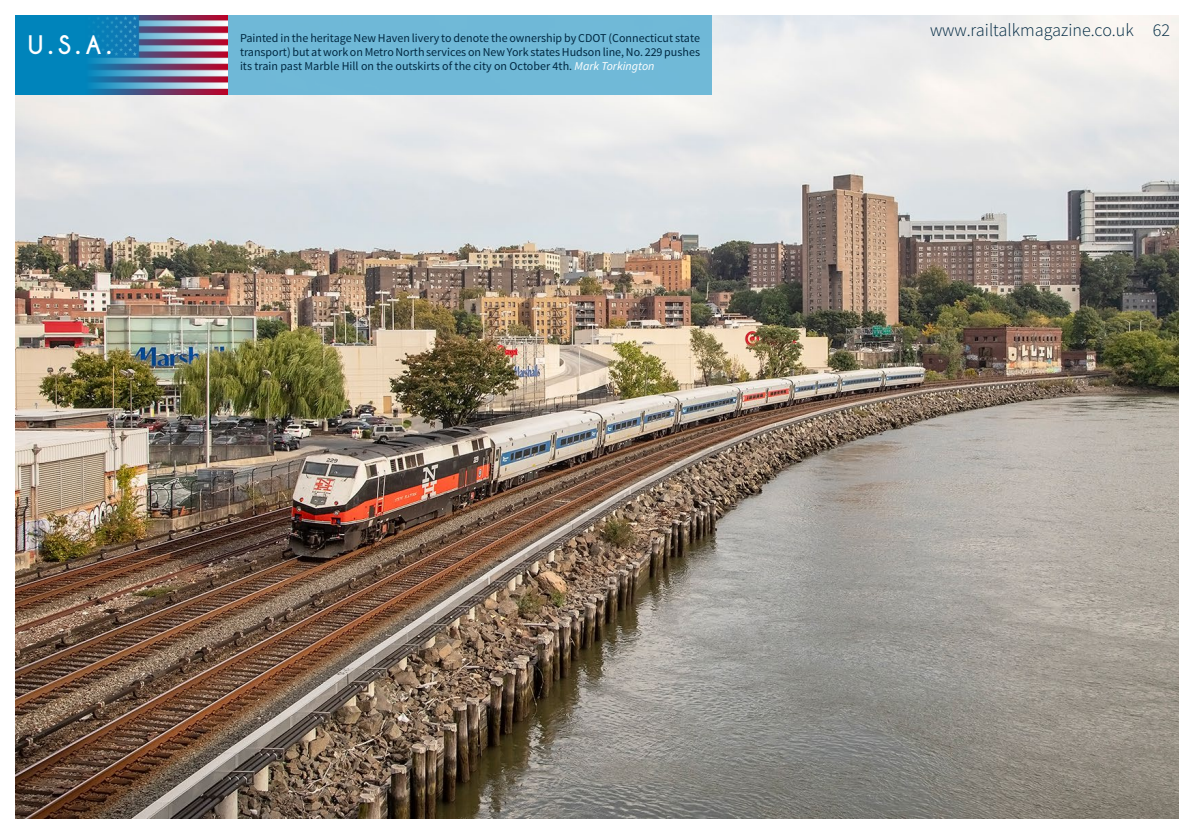
<style>
.page{position:relative;width:1194px;height:834px;background:#fff}
.page>*{position:absolute;margin:0;border:0;box-sizing:border-box;transform-origin:0 0}
.t1{font:700 24px "Caviar Dreams";color:#fff}
.t2{font:300 18px "Source Sans Pro";color:#002841}
.t3{font:12px/14.4px "Source Sans Pro";color:#002841;text-align:justify}
.s1{font-style:italic;color:#fff}
</style>
<div class="page">
<img style="left:15px;top:15px;width:1164px;height:804px">
<div style="left:228px;top:15px;width:484px;height:80px;background:#6fb8d7"></div>
<div style="left:15px;top:15px;width:213px;height:80px;background:#0084bb"></div>
<img style="left:91px;top:15px;width:136px;height:80px">
<h1 class="t1" style="left:28px;top:30px;width:86px">U.S.A.</h1>
<p class="t3" style="left:240px;top:31px;width:462px">Painted in the heritage New Haven livery to denote the ownership by CDOT (Connecticut state transport) but at work on Metro North services on New York states Hudson line, No. 229 pushes its train past Marble Hill on the outskirts of the city on October 4th. <span class="s1">Mark Torkington</span></p>
<h2 class="t2" style="left:930px;top:19px;width:241px">www.railtalkmagazine.co.uk 62</h2>
</div>
